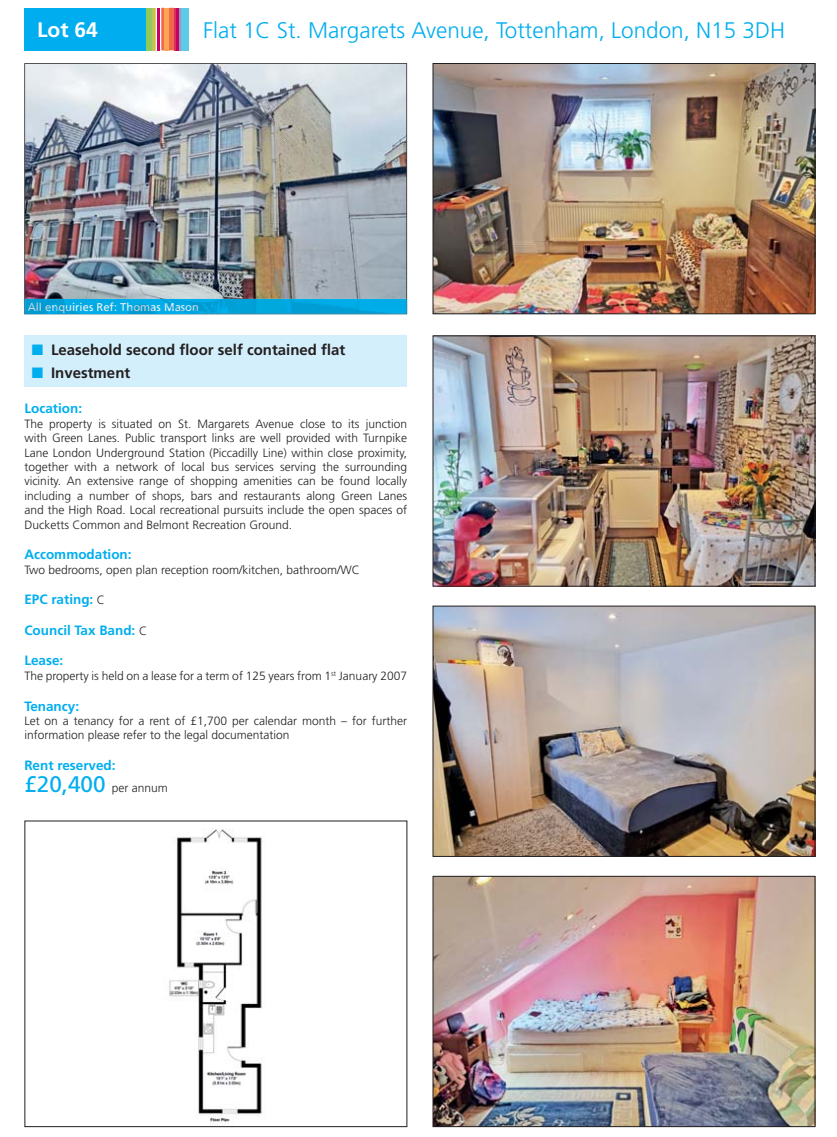
<style>
.page{position:relative;width:837px;height:1137px;background:#fff}
.page>*{position:absolute;margin:0;border:0;box-sizing:border-box;transform-origin:0 0}
.t1{font:300 22.5px "Frutiger LT Std";color:#00aeef}
.t2{font:700 21px "Frutiger LT Std";color:#fff}
.t3{font:700 15px/22.6px "Frutiger LT Std";color:#231f20}
.t4{font:700 13.5px "Frutiger LT Std";color:#00aeef}
.t5{font:300 12px/14.4px "Frutiger LT Std";color:#231f20;text-align:justify}
.t6{font:11.25px "Frutiger LT Std";color:#ebe2e3}
.s1{color:#dfdfe2}
.s2{color:#dbdade}
.s3{color:#f3f4f5}
.s4{color:#f2f3f3}
.s5{color:#f3f3f3}
.s6{color:#f3f4f4}
.s7{color:#f6f6f6}
.s8{color:#f6f7f8}
.s9{color:#e2e1e3}
.s10{color:#dad8dc}
.s11{font-weight:300;font-size:12px;color:#231f20}
.s12{font-weight:400;font-size:22.5px;color:#00aeef}
</style>
<div class="page">
<div style="left:24px;top:335px;width:383px;height:29px;background:#d4effc"></div>
<div style="left:24px;top:358px;width:383px;height:28px;background:#d4effc"></div>
<img style="left:24px;top:63px;width:383px;height:236px">
<img style="left:435px;top:65px;width:378px;height:247px">
<div style="left:433px;top:63px;width:382px;height:251px;border:1px solid #231f20"></div>
<img style="left:25px;top:299px;width:382px;height:15px">
<img style="left:28px;top:302px;width:170px;height:11px">
<div style="left:24px;top:8px;width:122px;height:42px;background:#00aeef"></div>
<hr style="left:157px;top:8px;width:2px;height:42px;background:#c80066">
<svg style="left:161px;top:8px;width:13px;height:42px"></svg>
<div style="left:164px;top:8px;width:5px;height:42px;background:#faa653"></div>
<hr style="left:176px;top:8px;width:3px;height:42px;background:#c80066">
<hr style="left:174px;top:8px;width:2px;height:42px;background:#d43161">
<div style="left:180px;top:8px;width:8px;height:42px;background:#5ccae8"></div>
<hr style="left:179px;top:8px;width:1px;height:42px;background:#9998b5">
<hr style="left:154px;top:8px;width:2px;height:42px;background:#ffc758">
<div style="left:146px;top:8px;width:6px;height:42px;background:#90c95c"></div>
<hr style="left:152px;top:8px;width:2px;height:42px;background:#b7c85b">
<img style="left:435px;top:337px;width:378px;height:247px">
<div style="left:433px;top:335px;width:382px;height:251px;border:1px solid #231f20"></div>
<img style="left:435px;top:877px;width:378px;height:247px">
<div style="left:433px;top:875px;width:382px;height:251px;border:1px solid #231f20"></div>
<img style="left:169px;top:829px;width:93px;height:293px">
<img style="left:435px;top:607px;width:378px;height:247px">
<h2 class="t2" style="left:37px;top:19px;width:62px">Lot 64</h2>
<h1 class="t1" style="left:203px;top:19px;width:583px">Flat 1C St. Margarets Avenue, Tottenham, London, N15 3DH</h1>
<p class="t6" style="left:28px;top:300px;width:173px">All <span class="s1">en</span><span class="s2">qui</span><span class="s3">rie</span><span class="s4">s R</span><span class="s5">ef:</span> <span class="s6">Th</span><span class="s7">oma</span><span class="s8">s M</span><span class="s9">aso</span><span class="s10">n</span></p>
<p class="t3" style="left:51px;top:339px;width:296px">Leasehold second floor self contained flat<br>Investment</p>
<p class="t4" style="left:24px;top:402px;width:59px">Location:</p>
<p class="t5" style="left:24px;top:417px;width:384px">The property is situated on St. Margarets Avenue close to its junction with Green Lanes. Public transport links are well provided with Turnpike Lane London Underground Station (Piccadilly Line) within close proximity, together with a network of local bus services serving the surrounding vicinity. An extensive range of shopping amenities can be found locally including a number of shops, bars and restaurants along Green Lanes and the High Road. Local recreational pursuits include the open spaces of Ducketts Common and Belmont Recreation Ground.</p>
<p class="t4" style="left:24px;top:547px;width:109px">Accommodation:</p>
<p class="t5" style="left:24px;top:562px;width:337px">Two bedrooms, open plan reception room/kitchen, bathroom/WC</p>
<p class="t4" style="left:24px;top:592px;width:82px">EPC rating: <span class="s11">C</span></p>
<p class="t4" style="left:24px;top:623px;width:124px">Council Tax Band: <span class="s11">C</span></p>
<p class="t4" style="left:24px;top:654px;width:41px">Lease:</p>
<p class="t5" style="left:24px;top:669px;width:384px">The property is held on a lease for a term of 125 years from 1<sup>st</sup> January 2007</p>
<p class="t4" style="left:24px;top:699px;width:56px">Tenancy:</p>
<p class="t5" style="left:24px;top:714px;width:384px">Let on a tenancy for a rent of £1,700 per calendar month – for further information please refer to the legal documentation</p>
<p class="t4" style="left:24px;top:758px;width:93px">Rent reserved:</p>
<p class="t5" style="left:24px;top:780px;width:145px"><span class="s12">£20,400</span> per annum</p>
</div>
